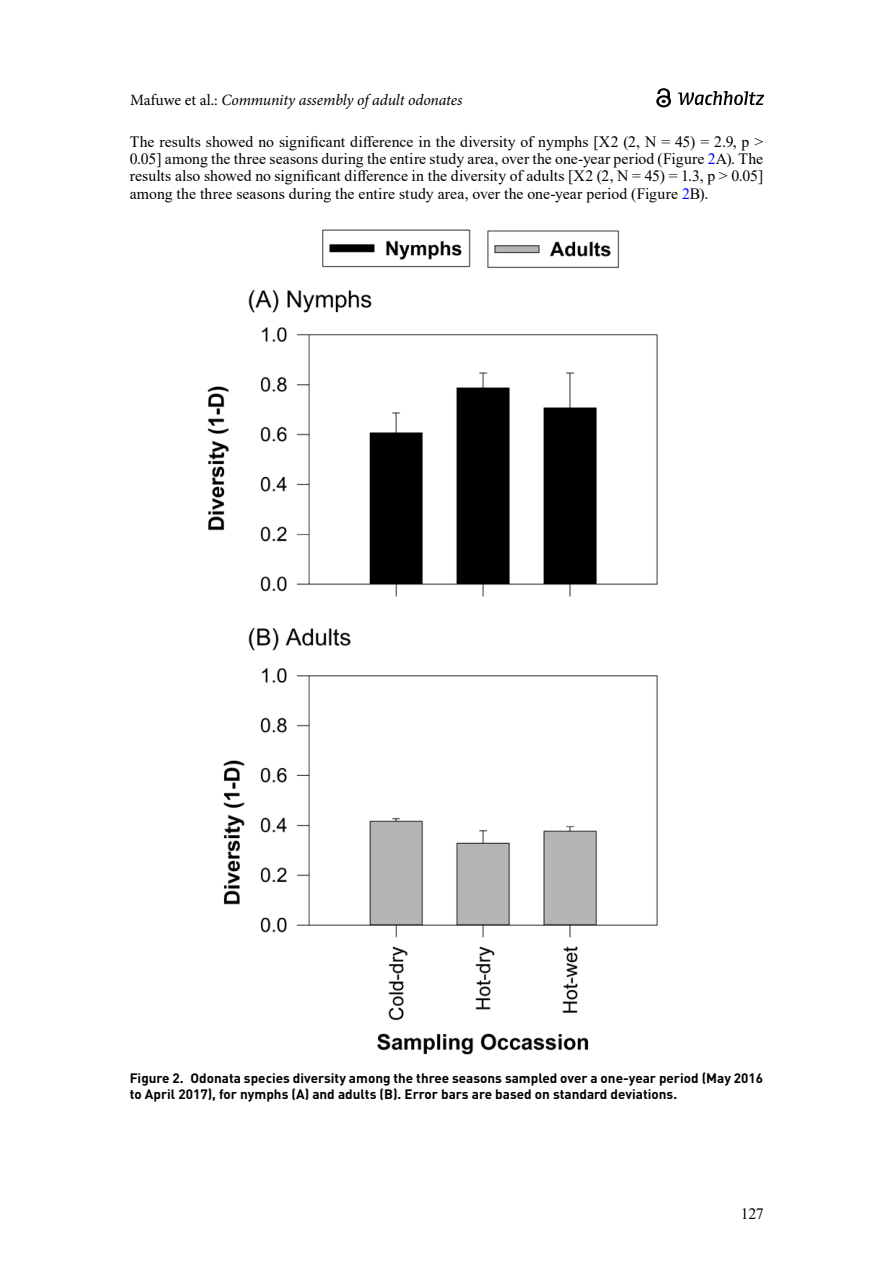
<style>
.page{position:relative;width:893px;height:1263px;background:#fff}
.page>*{position:absolute;margin:0;border:0;box-sizing:border-box;transform-origin:0 0}
.t1{font:15.75px/17.2px "Times New Roman";letter-spacing:.005em;color:#000;text-align:justify}
.t2{font:italic 15.75px "Minion Pro";letter-spacing:-.01em;color:#000}
.t3{font:700 13.5px/16.2px "DINOT";color:#000}
.s1{font-style:normal}
.s2{color:#00f}
</style>
<div class="page">
<svg style="left:656px;top:88px;width:15px;height:19px"></svg>
<img style="left:678px;top:91px;width:85px;height:13px">
<img style="left:207px;top:229px;width:451px;height:825px">
<p class="t2" style="left:130px;top:89px;width:334px"><span class="s1">Mafuwe et al.:</span> Community assembly of adult odonates</p>
<p class="t1" style="left:130px;top:133px;width:635px">The results showed no significant difference in the diversity of nymphs [X2 (2, N = 45) = 2.9, p &gt; 0.05] among the three seasons during the entire study area, over the one-year period (Figure <span class="s2">2</span>A). The results also showed no significant difference in the diversity of adults [X2 (2, N = 45) = 1.3, p &gt; 0.05] among the three seasons during the entire study area, over the one-year period (Figure <span class="s2">2</span>B).</p>
<p class="t3" style="left:130px;top:1069px;width:635px">Figure 2. Odonata species diversity among the three seasons sampled over a one-year period (May 2016 to April 2017), for nymphs (A) and adults (B). Error bars are based on standard deviations.</p>
<p class="t1" style="left:741px;top:1204px;width:24px">127</p>
</div>
